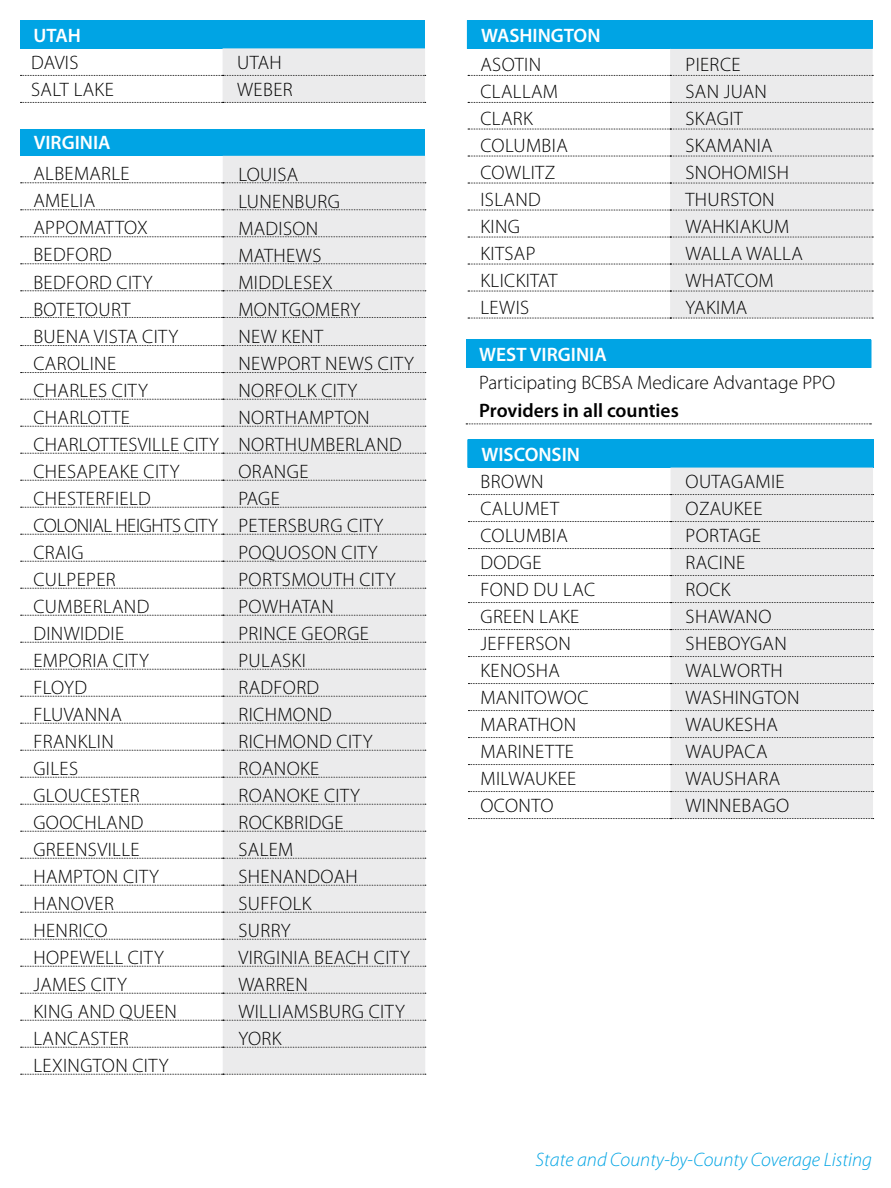
<style>
.page{position:relative;width:891px;height:1188px;background:#fff}
.page>*{position:absolute;margin:0;border:0;box-sizing:border-box;transform-origin:0 0}
.t1{font:300 19.5px/27px "Myriad Pro";letter-spacing:.02em;color:#000}
.t2{font:600 19.5px "Myriad Pro";color:#fff}
.t3{font:italic 300 19.5px "Myriad Pro";color:#00a4e4}
.t4{font:300 19.5px "Myriad Pro";color:#000}
.t5{font:600 19.5px "Myriad Pro";color:#000}
</style>
<div class="page">
<div style="left:20px;top:129px;width:405px;height:27px;background:#00a4e4"></div>
<div style="left:223px;top:156px;width:202px;height:918px;background:#ebebec"></div>
<svg style="left:21px;top:182px;width:405px;height:1px"></svg>
<svg style="left:21px;top:209px;width:405px;height:1px"></svg>
<svg style="left:21px;top:236px;width:405px;height:1px"></svg>
<svg style="left:21px;top:263px;width:405px;height:1px"></svg>
<svg style="left:21px;top:290px;width:405px;height:1px"></svg>
<svg style="left:21px;top:317px;width:405px;height:1px"></svg>
<svg style="left:21px;top:345px;width:405px;height:1px"></svg>
<svg style="left:21px;top:372px;width:405px;height:1px"></svg>
<svg style="left:21px;top:399px;width:405px;height:1px"></svg>
<svg style="left:21px;top:426px;width:405px;height:1px"></svg>
<svg style="left:21px;top:453px;width:405px;height:1px"></svg>
<svg style="left:21px;top:480px;width:405px;height:1px"></svg>
<svg style="left:21px;top:507px;width:405px;height:1px"></svg>
<svg style="left:21px;top:534px;width:405px;height:1px"></svg>
<svg style="left:21px;top:561px;width:405px;height:1px"></svg>
<svg style="left:21px;top:588px;width:405px;height:1px"></svg>
<svg style="left:21px;top:615px;width:405px;height:1px"></svg>
<svg style="left:21px;top:642px;width:405px;height:1px"></svg>
<svg style="left:21px;top:669px;width:405px;height:1px"></svg>
<svg style="left:21px;top:696px;width:405px;height:1px"></svg>
<svg style="left:21px;top:723px;width:405px;height:1px"></svg>
<svg style="left:21px;top:750px;width:405px;height:1px"></svg>
<svg style="left:21px;top:777px;width:405px;height:1px"></svg>
<svg style="left:21px;top:804px;width:405px;height:1px"></svg>
<svg style="left:21px;top:831px;width:405px;height:1px"></svg>
<svg style="left:21px;top:858px;width:405px;height:1px"></svg>
<svg style="left:21px;top:885px;width:405px;height:1px"></svg>
<svg style="left:21px;top:912px;width:405px;height:1px"></svg>
<svg style="left:21px;top:939px;width:405px;height:1px"></svg>
<svg style="left:21px;top:966px;width:405px;height:1px"></svg>
<svg style="left:21px;top:993px;width:405px;height:1px"></svg>
<svg style="left:21px;top:1020px;width:405px;height:1px"></svg>
<svg style="left:21px;top:1047px;width:405px;height:1px"></svg>
<svg style="left:21px;top:1074px;width:405px;height:1px"></svg>
<div style="left:468px;top:20px;width:405px;height:28px;background:#00a4e4"></div>
<div style="left:670px;top:49px;width:203px;height:269px;background:#ebebec"></div>
<svg style="left:467px;top:20px;width:1px;height:28px"></svg>
<hr style="left:467px;top:48px;width:203px;height:1px;background:#00a4e4">
<hr style="left:670px;top:48px;width:203px;height:1px;background:#00a4e4">
<svg style="left:468px;top:75px;width:405px;height:1px"></svg>
<svg style="left:468px;top:102px;width:405px;height:1px"></svg>
<svg style="left:468px;top:129px;width:405px;height:1px"></svg>
<svg style="left:468px;top:156px;width:405px;height:1px"></svg>
<svg style="left:468px;top:183px;width:405px;height:1px"></svg>
<svg style="left:468px;top:210px;width:405px;height:1px"></svg>
<svg style="left:468px;top:237px;width:405px;height:1px"></svg>
<svg style="left:468px;top:264px;width:405px;height:1px"></svg>
<svg style="left:468px;top:291px;width:405px;height:1px"></svg>
<svg style="left:468px;top:318px;width:405px;height:1px"></svg>
<div style="left:466px;top:340px;width:405px;height:28px;background:#00a4e4"></div>
<svg style="left:466px;top:424px;width:405px;height:1px"></svg>
<hr style="left:870px;top:340px;width:2px;height:28px;background:#00a4e4">
<div style="left:20px;top:20px;width:405px;height:28px;background:#00a4e4"></div>
<svg style="left:20px;top:48px;width:406px;height:55px"></svg>
<div style="left:468px;top:439px;width:405px;height:29px;background:#00a4e4"></div>
<div style="left:671px;top:468px;width:202px;height:350px;background:#ebebec"></div>
<hr style="left:467px;top:439px;width:2px;height:29px;background:#00a4e4">
<svg style="left:468px;top:521px;width:406px;height:1px"></svg>
<svg style="left:468px;top:494px;width:406px;height:1px"></svg>
<svg style="left:468px;top:548px;width:406px;height:1px"></svg>
<svg style="left:468px;top:575px;width:406px;height:1px"></svg>
<svg style="left:468px;top:602px;width:406px;height:1px"></svg>
<svg style="left:468px;top:629px;width:406px;height:1px"></svg>
<svg style="left:468px;top:656px;width:406px;height:1px"></svg>
<svg style="left:468px;top:683px;width:406px;height:1px"></svg>
<svg style="left:468px;top:710px;width:406px;height:1px"></svg>
<svg style="left:468px;top:737px;width:406px;height:1px"></svg>
<svg style="left:468px;top:764px;width:406px;height:1px"></svg>
<svg style="left:468px;top:791px;width:406px;height:1px"></svg>
<svg style="left:468px;top:818px;width:406px;height:1px"></svg>
<p class="t2" style="left:34px;top:23px;width:49px">UTAH</p>
<p class="t1" style="left:31px;top:49px;width:84px">DAVIS<br>SALT LAKE</p>
<p class="t1" style="left:237px;top:49px;width:57px">UTAH<br>WEBER</p>
<p class="t2" style="left:34px;top:130px;width:78px">VIRGINIA</p>
<p class="t1" style="left:33px;top:161px;width:187px">ALBEMARLE<br>AMELIA<br>APPOMATTOX<br>BEDFORD<br>BEDFORD CITY<br>BOTETOURT<br>BUENA VISTA CITY<br>CAROLINE<br>CHARLES CITY<br>CHARLOTTE<br>CHARLOTTESVILLE CITY<br>CHESAPEAKE CITY<br>CHESTERFIELD<br>COLONIAL HEIGHTS CITY<br>CRAIG<br>CULPEPER<br>CUMBERLAND<br>DINWIDDIE<br>EMPORIA CITY<br>FLOYD<br>FLUVANNA<br>FRANKLIN<br>GILES<br>GLOUCESTER<br>GOOCHLAND<br>GREENSVILLE<br>HAMPTON CITY<br>HANOVER<br>HENRICO<br>HOPEWELL CITY<br>JAMES CITY<br>KING AND QUEEN<br>LANCASTER<br>LEXINGTON CITY</p>
<p class="t1" style="left:238px;top:161px;width:177px">LOUISA<br>LUNENBURG<br>MADISON<br>MATHEWS<br>MIDDLESEX<br>MONTGOMERY<br>NEW KENT<br>NEWPORT NEWS CITY<br>NORFOLK CITY<br>NORTHAMPTON<br>NORTHUMBERLAND<br>ORANGE<br>PAGE<br>PETERSBURG CITY<br>POQUOSON CITY<br>PORTSMOUTH CITY<br>POWHATAN<br>PRINCE GEORGE<br>PULASKI<br>RADFORD<br>RICHMOND<br>RICHMOND CITY<br>ROANOKE<br>ROANOKE CITY<br>ROCKBRIDGE<br>SALEM<br>SHENANDOAH<br>SUFFOLK<br>SURRY<br>VIRGINIA BEACH CITY<br>WARREN<br>WILLIAMSBURG CITY<br>YORK</p>
<p class="t2" style="left:481px;top:23px;width:121px">WASHINGTON</p>
<p class="t1" style="left:480px;top:51px;width:89px">ASOTIN<br>CLALLAM<br>CLARK<br>COLUMBIA<br>COWLITZ<br>ISLAND<br>KING<br>KITSAP<br>KLICKITAT<br>LEWIS</p>
<p class="t1" style="left:685px;top:51px;width:119px">PIERCE<br>SAN JUAN<br>SKAGIT<br>SKAMANIA<br>SNOHOMISH<br>THURSTON<br>WAHKIAKUM<br>WALLA WALLA<br>WHATCOM<br>YAKIMA</p>
<p class="t2" style="left:479px;top:342px;width:129px">WEST VIRGINIA</p>
<p class="t4" style="left:479px;top:372px;width:357px">Participating BCBSA Medicare Advantage PPO</p>
<p class="t5" style="left:479px;top:398px;width:201px">Providers in all counties</p>
<p class="t2" style="left:482px;top:442px;width:100px">WISCONSIN</p>
<p class="t1" style="left:480px;top:468px;width:116px">BROWN<br>CALUMET<br>COLUMBIA<br>DODGE<br>FOND DU LAC<br>GREEN LAKE<br>JEFFERSON<br>KENOSHA<br>MANITOWOC<br>MARATHON<br>MARINETTE<br>MILWAUKEE<br>OCONTO</p>
<p class="t1" style="left:686px;top:469px;width:115px">OUTAGAMIE<br>OZAUKEE<br>PORTAGE<br>RACINE<br>ROCK<br>SHAWANO<br>SHEBOYGAN<br>WALWORTH<br>WASHINGTON<br>WAUKESHA<br>WAUPACA<br>WAUSHARA<br>WINNEBAGO</p>
<p class="t3" style="left:536px;top:1150px;width:338px">State and County-by-County Coverage Listing</p>
</div>
